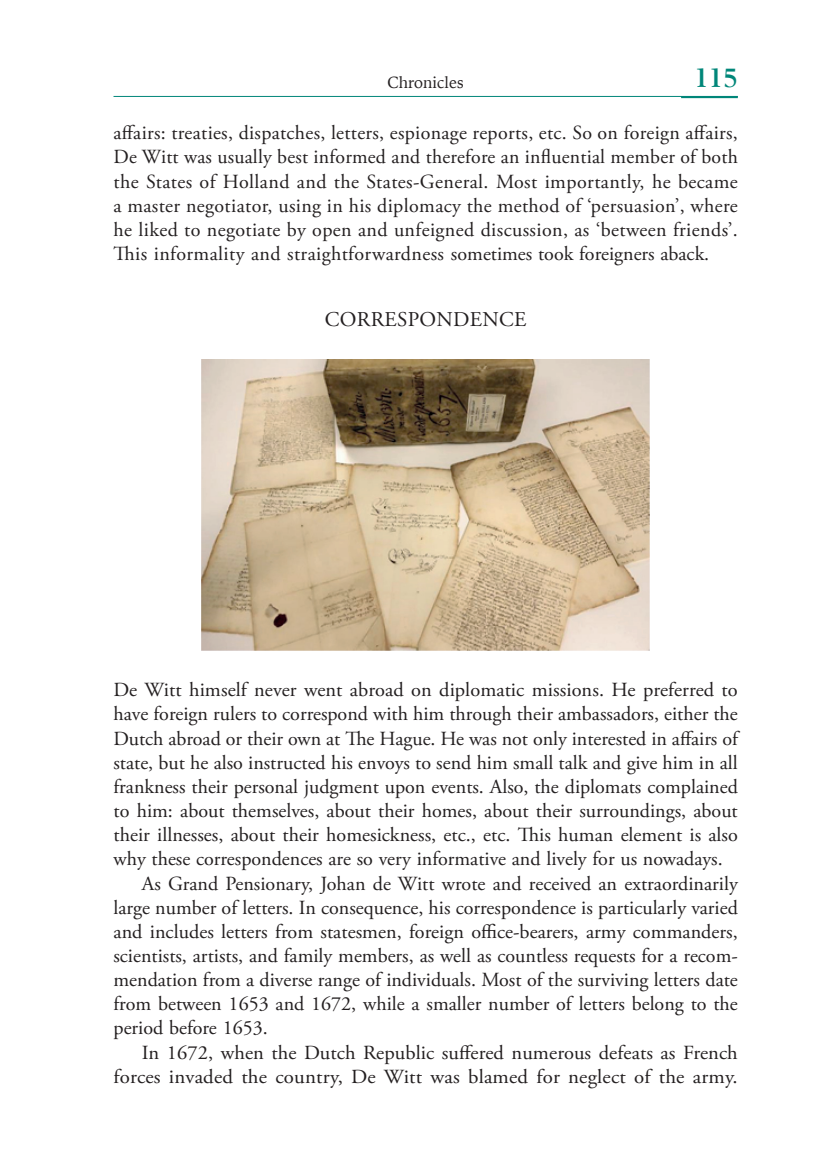
<style>
.page{position:relative;width:823px;height:1163px;background:#fff}
.page>*{position:absolute;margin:0;border:0;box-sizing:border-box;transform-origin:0 0}
.t1{font:700 26px "Revival 565 EU";color:#008679}
.t2{font:21px "Adobe Garamond Pro";letter-spacing:.015em;color:#231f20}
.t3{font:20px/24.2px "Adobe Garamond Pro";color:#231f20;text-align:justify}
.t4{font:20px "Adobe Garamond Pro";color:#231f20;scale:1.04 1}
.t5{font:16px "Iowan Old St EU";color:#231f20}
</style>
<div class="page">
<hr style="left:113px;top:96px;width:624px;height:1px;background:#008679">
<hr style="left:680px;top:96px;width:57px;height:2px;background:#008679">
<img style="left:202px;top:360px;width:447px;height:290px">
<p class="t5" style="left:387px;top:73px;width:78px">Chronicles</p>
<h1 class="t1" style="left:694px;top:62px;width:45px">115</h1>
<p class="t3" style="left:113px;top:123px;width:625px">affairs: treaties, dispatches, letters, espionage reports, etc. So on foreign affairs, De Witt was usually best informed and therefore an influential member of both the States of Holland and the States-General. Most importantly, he became a master negotiator, using in his diplomacy the method of ‘persuasion’, where he liked to negotiate by open and unfeigned discussion, as ‘between friends’.<br>This informality and straightforwardness sometimes took foreigners aback.</p>
<p class="t2" style="left:325px;top:311px;width:203px">CORRESPONDENCE</p>
<p class="t3" style="left:113px;top:679px;width:625px">De Witt himself never went abroad on diplomatic missions. He preferred to</p>
<p class="t3" style="left:113px;top:703px;width:625px">have foreign rulers to correspond with him through their ambassadors, either the</p>
<p class="t3" style="left:113px;top:727px;width:625px">Dutch abroad or their own at The Hague. He was not only interested in affairs of</p>
<p class="t3" style="left:113px;top:752px;width:625px">state, but he also instructed his envoys to send him small talk and give him in all</p>
<p class="t3" style="left:113px;top:776px;width:625px">frankness their personal judgment upon events. Also, the diplomats complained</p>
<p class="t3" style="left:113px;top:800px;width:625px">to him: about themselves, about their homes, about their surroundings, about</p>
<p class="t3" style="left:113px;top:824px;width:625px">their illnesses, about their homesickness, etc., etc. This human element is also</p>
<p class="t3" style="left:113px;top:848px;width:610px">why these correspondences are so very informative and lively for us nowadays.</p>
<p class="t3" style="left:142px;top:872px;width:597px">As Grand Pensionary, Johan de Witt wrote and received an extraordinarily</p>
<p class="t3" style="left:113px;top:896px;width:625px">large number of letters. In consequence, his correspondence is particularly varied</p>
<p class="t3" style="left:113px;top:921px;width:625px">and includes letters from statesmen, foreign office-bearers, army commanders,</p>
<p class="t3" style="left:113px;top:945px;width:625px">scientists, artists, and family members, as well as countless requests for a recom-</p>
<p class="t3" style="left:113px;top:969px;width:625px">mendation from a diverse range of individuals. Most of the surviving letters date</p>
<p class="t3" style="left:113px;top:993px;width:625px">from between 1653 and 1672, while a smaller number of letters belong to the</p>
<p class="t3" style="left:113px;top:1017px;width:156px">period before 1653.</p>
<p class="t3" style="left:142px;top:1041px;width:597px">In 1672, when the Dutch Republic suffered numerous defeats as French</p>
<p class="t4" style="left:113px;top:1068px;width:601px">forces invaded the country, De Witt was blamed for neglect of the army.</p>
</div>
